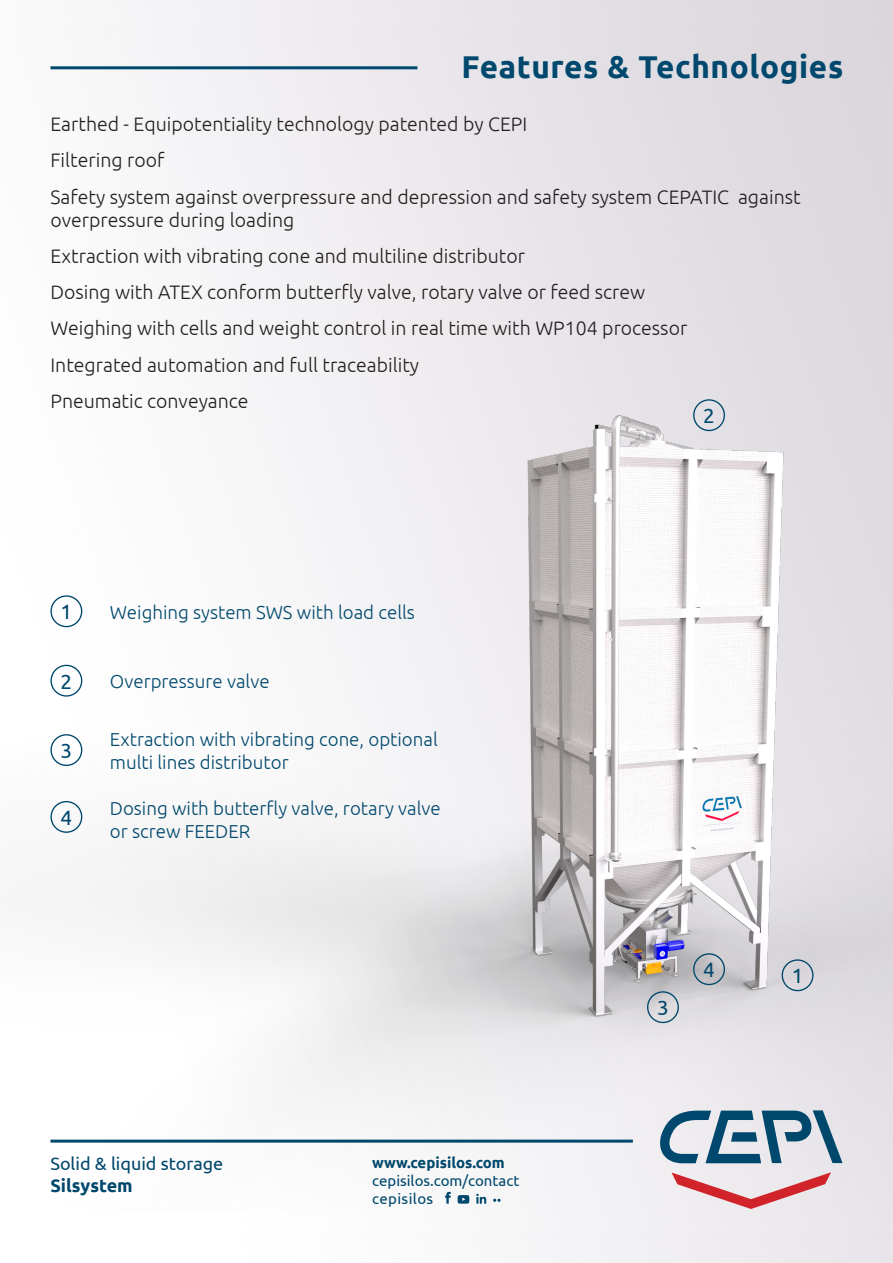
<style>
.page{position:relative;width:893px;height:1263px;background:#fff}
.page>*{position:absolute;margin:0;border:0;box-sizing:border-box;transform-origin:0 0}
.t1{font:700 31.5px "Ubuntu";letter-spacing:.02em;color:#00486d}
.t2{font:20.7px "Ubuntu";color:#00486d}
.t3{font:300 19.5px/23.4px "Ubuntu";color:#231f20}
.t4{font:300 18.75px/22.5px "Ubuntu";color:#00486d}
.t5{font:18px "Ubuntu";color:#00486d}
.t6{font:700 18px "Ubuntu";color:#00486d}
.t7{font:15px/18px "Ubuntu";color:#00486d}
.t8{font:700 15px "Ubuntu";color:#00486d}
</style>
<div class="page">
<hr style="left:50px;top:66px;width:367px;height:3px;background:#00486d">
<img style="left:0;top:315px;width:893px;height:895px">
<div style="left:782px;top:959px;width:31px;height:32px;border:1px solid #00486d;border-radius:50%"></div>
<div style="left:647px;top:991px;width:32px;height:32px;border:1px solid #00486d;border-radius:50%"></div>
<div style="left:693px;top:953px;width:32px;height:32px;border:1px solid #00486d;border-radius:50%"></div>
<div style="left:693px;top:399px;width:32px;height:32px;border:1px solid #00486d;border-radius:50%"></div>
<div style="left:50px;top:595px;width:32px;height:32px;border:1px solid #00486d;border-radius:50%"></div>
<div style="left:50px;top:665px;width:32px;height:32px;border:1px solid #00486d;border-radius:50%"></div>
<div style="left:50px;top:734px;width:32px;height:32px;border:1px solid #00486d;border-radius:50%"></div>
<div style="left:50px;top:801px;width:32px;height:32px;border:1px solid #00486d;border-radius:50%"></div>
<p class="t1" style="left:461px;top:47px;width:383px">Features &amp; Technologies</p>
<p class="t3" style="left:50px;top:112px;width:478px">Earthed - Equipotentiality technology patented by CEPI</p>
<p class="t3" style="left:50px;top:148px;width:115px">Filtering roof</p>
<p class="t3" style="left:50px;top:184px;width:752px">Safety system against overpressure and depression and safety system CEPATIC against overpressure during loading</p>
<p class="t3" style="left:50px;top:244px;width:476px">Extraction with vibrating cone and multiline distributor</p>
<p class="t3" style="left:50px;top:280px;width:596px">Dosing with ATEX conform butterfly valve, rotary valve or feed screw</p>
<p class="t3" style="left:50px;top:316px;width:638px">Weighing with cells and weight control in real time with WP104 processor</p>
<p class="t3" style="left:50px;top:352px;width:370px">Integrated automation and full traceability</p>
<p class="t3" style="left:50px;top:389px;width:200px">Pneumatic conveyance</p>
<p class="t2" style="left:703px;top:403px;width:13px">2</p>
<p class="t2" style="left:61px;top:599px;width:13px">1</p>
<p class="t4" style="left:110px;top:600px;width:306px">Weighing system SWS with load cells</p>
<p class="t2" style="left:61px;top:669px;width:13px">2</p>
<p class="t4" style="left:110px;top:669px;width:161px">Overpressure valve</p>
<p class="t2" style="left:61px;top:738px;width:13px">3</p>
<p class="t4" style="left:110px;top:728px;width:329px">Extraction with vibrating cone, optional multi lines distributor</p>
<p class="t2" style="left:61px;top:805px;width:13px">4</p>
<p class="t4" style="left:110px;top:797px;width:332px">Dosing with butterfly valve, rotary valve</p>
<p class="t4" style="left:110px;top:819px;width:142px">or screw FEEDER</p>
<p class="t5" style="left:50px;top:1153px;width:174px">Solid &amp; liquid storage</p>
<p class="t6" style="left:50px;top:1174px;width:84px">Silsystem</p>
<p class="t8" style="left:372px;top:1153px;width:134px">www.cepisilos.com</p>
<p class="t7" style="left:372px;top:1171px;width:149px">cepisilos.com/contact cepisilos</p>
<p class="t2" style="left:657px;top:995px;width:13px">3</p>
<p class="t2" style="left:703px;top:957px;width:13px">4</p>
<p class="t2" style="left:792px;top:963px;width:13px">1</p>
</div>
